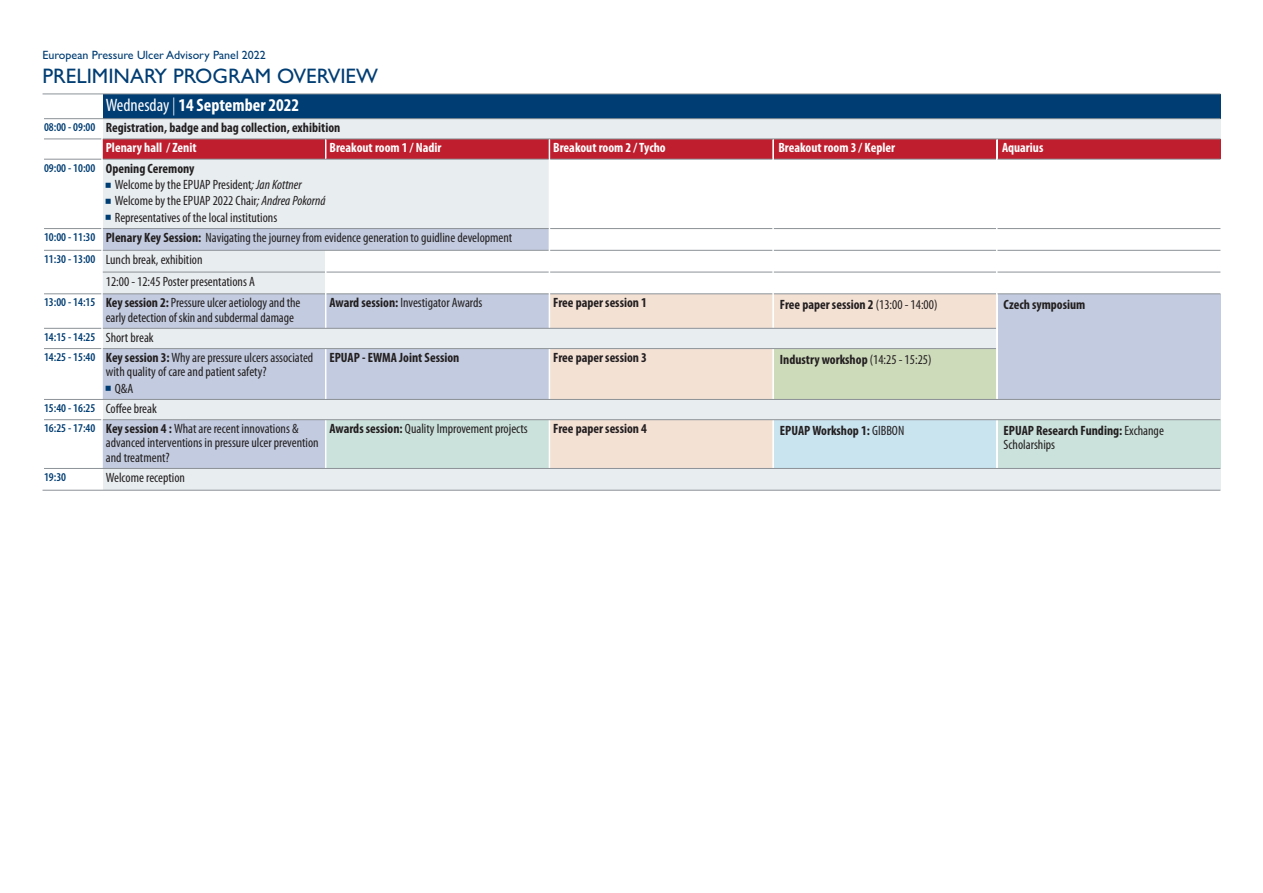
<style>
.page{position:relative;width:1263px;height:893px;background:#fff}
.page>*{position:absolute;margin:0;border:0;box-sizing:border-box;transform-origin:0 0}
.t1{font:21px "Gill Sans";color:#003d73}
.t2{font:700 condensed 18px "Myriad Pro";color:#fff}
.t3{font:condensed 13.5px/16.4px "Myriad Pro";color:#231f20}
.t4{font:700 condensed 13.5px/20.2px "Myriad Pro";color:#231f20}
.t5{font:700 condensed 13.5px "Myriad Pro";color:#fff}
.t6{font:600 condensed 12px "Myriad Pro";color:#003d73}
.t7{font:12px "Gill Sans";color:#003d73}
.s1{font-weight:400}
.s2{font-weight:300}
.s3{font-weight:600;font-size:12px;color:#003d73}
.s4{color:#fff}
.s5{font-weight:700}
.s6{font-style:italic}
.s7{font-weight:400;font-size:13.5px;color:#231f20}
</style>
<div class="page">
<div style="left:103px;top:94px;width:1117px;height:24px;background:#003d73"></div>
<div style="left:103px;top:119px;width:1117px;height:20px;background:#e8edf0"></div>
<div style="left:103px;top:139px;width:222px;height:20px;background:#be1e2d"></div>
<div style="left:326px;top:139px;width:223px;height:20px;background:#be1e2d"></div>
<div style="left:550px;top:139px;width:222px;height:20px;background:#be1e2d"></div>
<div style="left:774px;top:139px;width:223px;height:20px;background:#be1e2d"></div>
<div style="left:997px;top:139px;width:223px;height:20px;background:#be1e2d"></div>
<div style="left:103px;top:160px;width:446px;height:68px;background:#e8edf0"></div>
<div style="left:103px;top:229px;width:446px;height:21px;background:#c2cbdf"></div>
<div style="left:103px;top:251px;width:222px;height:21px;background:#e8edf0"></div>
<div style="left:103px;top:272px;width:222px;height:21px;background:#e8edf0"></div>
<div style="left:103px;top:294px;width:222px;height:34px;background:#c2cbdf"></div>
<div style="left:326px;top:294px;width:223px;height:34px;background:#c2cbdf"></div>
<div style="left:550px;top:294px;width:222px;height:34px;background:#f3e1d4"></div>
<div style="left:774px;top:294px;width:223px;height:34px;background:#f3e1d4"></div>
<div style="left:997px;top:294px;width:223px;height:105px;background:#c2cbdf"></div>
<div style="left:103px;top:329px;width:894px;height:19px;background:#e8edf0"></div>
<div style="left:103px;top:349px;width:222px;height:50px;background:#c2cbdf"></div>
<div style="left:326px;top:349px;width:223px;height:50px;background:#c2cbdf"></div>
<div style="left:550px;top:349px;width:222px;height:50px;background:#f3e1d4"></div>
<div style="left:774px;top:349px;width:223px;height:50px;background:#cedbbb"></div>
<div style="left:103px;top:400px;width:1117px;height:19px;background:#e8edf0"></div>
<div style="left:103px;top:420px;width:222px;height:48px;background:#c2cbdf"></div>
<div style="left:326px;top:420px;width:223px;height:48px;background:#cbe1db"></div>
<div style="left:550px;top:420px;width:222px;height:48px;background:#f3e1d4"></div>
<div style="left:774px;top:420px;width:223px;height:48px;background:#c9e3ef"></div>
<div style="left:997px;top:420px;width:223px;height:48px;background:#cbe1db"></div>
<div style="left:103px;top:469px;width:1117px;height:21px;background:#e8edf0"></div>
<hr style="left:996px;top:139px;width:1px;height:260px;background:#fff">
<hr style="left:996px;top:420px;width:1px;height:48px;background:#fff">
<hr style="left:43px;top:94px;width:1177px;height:1px;background:#8c9297">
<hr style="left:44px;top:118px;width:1176px;height:1px;background:#8c9297">
<hr style="left:44px;top:139px;width:57px;height:1px;background:#8c9297">
<hr style="left:103px;top:139px;width:1117px;height:1px;background:#8c9297">
<hr style="left:44px;top:159px;width:57px;height:1px;background:#8c9297">
<hr style="left:103px;top:159px;width:446px;height:1px;background:#8c9297">
<hr style="left:550px;top:159px;width:222px;height:1px;background:#8c9297">
<hr style="left:774px;top:159px;width:222px;height:1px;background:#8c9297">
<hr style="left:997px;top:159px;width:223px;height:1px;background:#8c9297">
<hr style="left:44px;top:228px;width:57px;height:1px;background:#8c9297">
<hr style="left:103px;top:228px;width:446px;height:1px;background:#8c9297">
<hr style="left:550px;top:228px;width:222px;height:1px;background:#8c9297">
<hr style="left:774px;top:228px;width:222px;height:1px;background:#8c9297">
<hr style="left:997px;top:228px;width:223px;height:1px;background:#8c9297">
<hr style="left:44px;top:250px;width:57px;height:1px;background:#8c9297">
<hr style="left:103px;top:250px;width:446px;height:1px;background:#8c9297">
<hr style="left:550px;top:250px;width:222px;height:1px;background:#8c9297">
<hr style="left:774px;top:250px;width:222px;height:1px;background:#8c9297">
<hr style="left:997px;top:250px;width:223px;height:1px;background:#8c9297">
<hr style="left:103px;top:272px;width:222px;height:1px;background:#8c9297">
<hr style="left:326px;top:272px;width:223px;height:1px;background:#8c9297">
<hr style="left:550px;top:272px;width:222px;height:1px;background:#8c9297">
<hr style="left:774px;top:272px;width:222px;height:1px;background:#8c9297">
<hr style="left:997px;top:272px;width:223px;height:1px;background:#8c9297">
<hr style="left:44px;top:293px;width:57px;height:1px;background:#8c9297">
<hr style="left:103px;top:293px;width:222px;height:1px;background:#8c9297">
<hr style="left:326px;top:293px;width:223px;height:1px;background:#8c9297">
<hr style="left:550px;top:293px;width:222px;height:1px;background:#8c9297">
<hr style="left:774px;top:293px;width:222px;height:1px;background:#8c9297">
<hr style="left:997px;top:293px;width:223px;height:1px;background:#8c9297">
<hr style="left:44px;top:328px;width:57px;height:1px;background:#8c9297">
<hr style="left:103px;top:328px;width:893px;height:1px;background:#8c9297">
<hr style="left:44px;top:348px;width:57px;height:1px;background:#8c9297">
<hr style="left:103px;top:348px;width:893px;height:1px;background:#8c9297">
<hr style="left:44px;top:399px;width:1176px;height:1px;background:#8c9297">
<hr style="left:44px;top:419px;width:57px;height:1px;background:#8c9297">
<hr style="left:103px;top:419px;width:1117px;height:1px;background:#8c9297">
<hr style="left:44px;top:468px;width:1176px;height:1px;background:#8c9297">
<hr style="left:43px;top:490px;width:1177px;height:1px;background:#8c9297">
<p class="t7" style="left:43px;top:51px;width:225px">European Pressure Ulcer Advisory Panel 2022</p>
<h1 class="t1" style="left:43px;top:69px;width:337px">PRELIMINARY PROGRAM OVERVIEW</h1>
<h2 class="t2" style="left:106px;top:98px;width:195px"><span class="s1">Wednesday</span> <span class="s2">|</span> 14 September 2022</h2>
<p class="t4" style="left:106px;top:119px;width:236px;text-indent:-62px"><span class="s3">08:00 - 09:00</span> Registration, badge and bag collection, exhibition<br><span class="s4">Plenary hall / Zenit</span></p>
<p class="t5" style="left:329px;top:143px;width:113px">Breakout room 1 / Nadir</p>
<p class="t5" style="left:553px;top:143px;width:114px">Breakout room 2 / Tycho</p>
<p class="t5" style="left:778px;top:143px;width:118px">Breakout room 3 / Kepler</p>
<p class="t5" style="left:1002px;top:143px;width:43px">Aquarius</p>
<p class="t3" style="left:115px;top:161px;width:212px;text-indent:-71px"><span class="s3">09:00 - 10:00</span> <span class="s5">Opening Ceremony<br></span>Welcome by the EPUAP President<span class="s6">; Jan Kottner </span>Welcome by the EPUAP 2022 Chair<span class="s6">; Andrea Pokorná </span>Representatives of the local institutions</p>
<p class="t3" style="left:44px;top:231px;width:470px"><span class="s3">10:00 - 11:30</span> <span class="s5">Plenary Key Session:</span> Navigating the journey from evidence generation to guidline development</p>
<p class="t3" style="left:44px;top:252px;width:160px"><span class="s3">11:30 - 13:00</span> Lunch break, exhibition</p>
<p class="t3" style="left:106px;top:274px;width:151px">12:00 - 12:45 Poster presentations A</p>
<p class="t3" style="left:44px;top:296px;width:258px"><span class="s3">13:00 - 14:15</span> <span class="s5">Key session 2:</span> Pressure ulcer aetiology and the</p>
<p class="t3" style="left:106px;top:310px;width:190px">early detection of skin and subdermal damage</p>
<p class="t3" style="left:329px;top:296px;width:154px"><span class="s5">Award session:</span> Investigator Awards</p>
<p class="t4" style="left:553px;top:294px;width:95px">Free paper session 1</p>
<p class="t4" style="left:780px;top:295px;width:159px">Free paper session 2 <span class="s1">(13:00 - 14:00)</span></p>
<p class="t4" style="left:1003px;top:295px;width:83px">Czech symposium</p>
<p class="t6" style="left:44px;top:330px;width:111px">14:15 - 14:25 <span class="s7">Short break</span></p>
<p class="t3" style="left:106px;top:352px;width:209px;line-height:14.2px;text-indent:-62px"><span class="s3">14:25 - 15:40</span> <span class="s5">Key session 3:</span> Why are pressure ulcers associated with quality of care and patient safety?</p>
<p class="t3" style="left:115px;top:381px;width:20px">Q&amp;A</p>
<p class="t4" style="left:329px;top:349px;width:131px">EPUAP - EWMA Joint Session</p>
<p class="t4" style="left:553px;top:349px;width:95px">Free paper session 3</p>
<p class="t4" style="left:780px;top:350px;width:153px">Industry workshop <span class="s1">(14:25 - 15:25)</span></p>
<p class="t6" style="left:44px;top:401px;width:114px">15:40 - 16:25 <span class="s7">Coffee break</span></p>
<p class="t3" style="left:106px;top:423px;width:214px;line-height:14.2px;text-indent:-62px"><span class="s3">16:25 - 17:40</span> <span class="s5">Key session 4 :</span> What are recent innovations &amp; advanced interventions in pressure ulcer prevention and treatment?</p>
<p class="t3" style="left:329px;top:422px;width:200px"><span class="s5">Awards session:</span> Quality Improvement projects</p>
<p class="t4" style="left:553px;top:420px;width:95px">Free paper session 4</p>
<p class="t4" style="left:780px;top:421px;width:126px">EPUAP Workshop 1: <span class="s1">GIBBON</span></p>
<p class="t4" style="left:1003px;top:424px;width:162px;line-height:14.2px">EPUAP Research Funding: <span class="s1">Exchange<br>Scholarships</span></p>
<p class="t6" style="left:44px;top:470px;width:24px">19:30</p>
<p class="t3" style="left:106px;top:470px;width:81px">Welcome reception</p>
</div>
